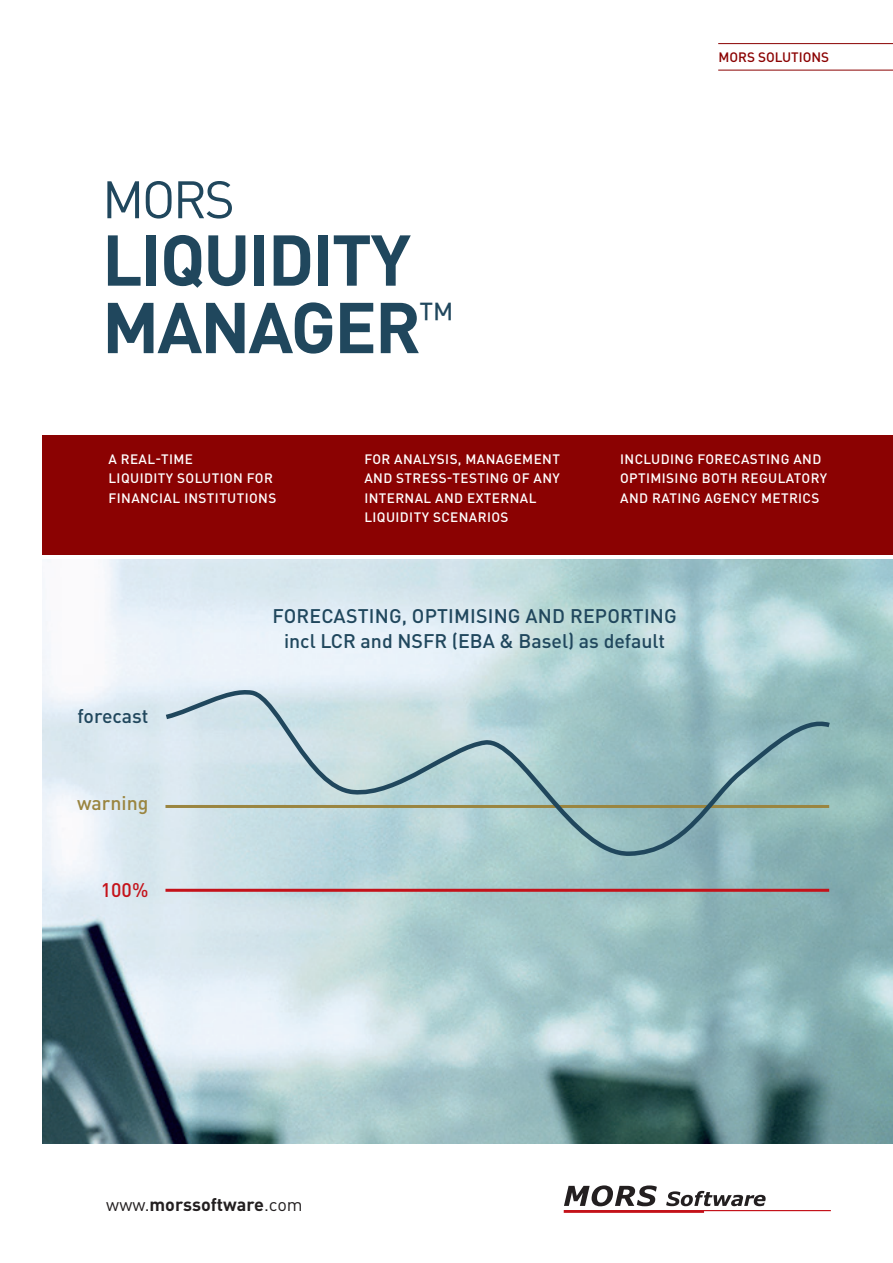
<style>
.page{position:relative;width:893px;height:1263px;background:#fff}
.page>*{position:absolute;margin:0;border:0;box-sizing:border-box;transform-origin:0 0}
.t1{font:700 70.65px/67.5px "DINOT";letter-spacing:-.03em;color:#20475d}
.t2{font:51.9px "DINOT";color:#20475d}
.t3{font:500 19.5px/25px "DINOT";color:#20475d;text-align:center}
.t4{font:500 19.5px "DINOT";color:#9a8540}
.t5{font:500 19.5px "DINOT";color:#c4121a}
.t6{font:700 18px "DINOT";color:#231f20}
.t7{font:500 13.5px/19.5px "DINOT";letter-spacing:.03em;color:#fff}
.t8{font:500 13.5px "DINOT";color:#8b0202}
.s1{font-weight:400}
</style>
<div class="page">
<div style="left:43px;top:436px;width:850px;height:119px;background:#8b0202"></div>
<img style="left:43px;top:559px;width:850px;height:585px">
<svg style="left:564px;top:1185px;width:267px;height:28px"></svg>
<hr style="left:165px;top:889px;width:664px;height:3px;background:#c4121a">
<svg style="left:161px;top:689px;width:674px;height:168px"></svg>
<hr style="left:718px;top:43px;width:175px;height:1px;background:#8b0202">
<hr style="left:718px;top:70px;width:175px;height:1px;background:#8b0202">
<h2 class="t2" style="left:102px;top:167px;width:134px">MORS</h2>
<h1 class="t1" style="left:102px;top:224px;width:353px">LIQUIDITY<br>MANAGER<sup>™</sup></h1>
<p class="t8" style="left:718px;top:48px;width:112px">MORS SOLUTIONS</p>
<p class="t7" style="left:108px;top:449px;width:169px">A REAL-TIME<br>LIQUIDITY SOLUTION FOR<br>FINANCIAL INSTITUTIONS</p>
<p class="t7" style="left:364px;top:449px;width:197px">FOR ANALYSIS, MANAGEMENT<br>AND STRESS-TESTING OF ANY<br>INTERNAL AND EXTERNAL<br>LIQUIDITY SCENARIOS</p>
<p class="t7" style="left:620px;top:449px;width:209px">INCLUDING FORECASTING AND<br>OPTIMISING BOTH REGULATORY<br>AND RATING AGENCY METRICS</p>
<h3 class="t3" style="left:78px;top:703px;width:72px">forecast</h3>
<h3 class="t4" style="left:77px;top:791px;width:73px">warning</h3>
<h3 class="t5" style="left:101px;top:878px;width:49px">100%</h3>
<h3 class="t3" style="left:272px;top:603px;width:406px">FORECASTING, OPTIMISING AND REPORTING incl LCR and NSFR (EBA &amp; Basel) as default</h3>
<h3 class="t6" style="left:106px;top:1192px;width:198px"><span class="s1">www.</span>morssoftware<span class="s1">.com</span></h3>
</div>
